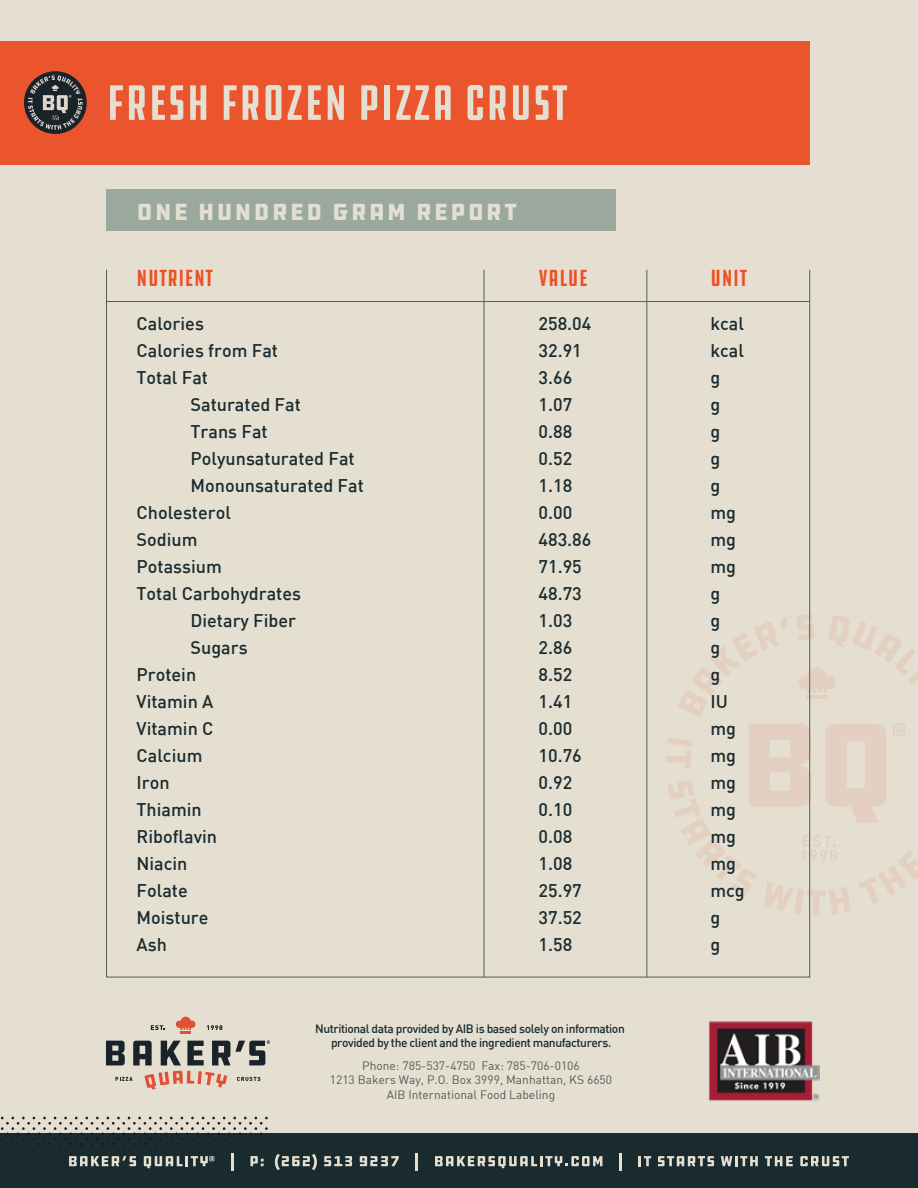
<style>
.page{position:relative;width:918px;height:1188px;background:#e4dfd1}
.page>*{position:absolute;margin:0;border:0;box-sizing:border-box;transform-origin:0 0}
.t1{font:24px "DDC Hardware";letter-spacing:.075em;color:#e4dfd1}
.t2{font:extra-condensed 24px "DDC Hardware";letter-spacing:.025em;color:#f04f23}
.t3{font:500 18px/27px "DIN";color:#1a2b30}
.t4{font:12px/14.4px "DIN";color:#58595b;text-align:center}
.t5{font:500 12px/14.4px "DIN";letter-spacing:-.035em;color:#1a2b30;text-align:center}
</style>
<div class="page">
<svg style="left:678px;top:617px;width:110px;height:100px"></svg>
<svg style="left:807px;top:695px;width:20px;height:4px"></svg>
<svg style="left:797px;top:614px;width:121px;height:79px"></svg>
<svg style="left:666px;top:723px;width:252px;height:192px"></svg>
<div style="left:0;top:1134px;width:918px;height:54px;background:#1a2b30"></div>
<div style="left:0;top:41px;width:810px;height:123px;background:#eb552e"></div>
<svg style="left:1px;top:1117px;width:267px;height:29px"></svg>
<svg style="left:69px;top:1156px;width:67px;height:10px"></svg>
<hr style="left:231px;top:1153px;width:3px;height:18px;background:#e4dfd1">
<svg style="left:250px;top:1156px;width:14px;height:10px"></svg>
<svg style="left:275px;top:1154px;width:42px;height:16px"></svg>
<svg style="left:324px;top:1156px;width:28px;height:10px"></svg>
<svg style="left:360px;top:1156px;width:39px;height:10px"></svg>
<svg style="left:416px;top:1153px;width:2px;height:18px"></svg>
<svg style="left:435px;top:1156px;width:167px;height:12px"></svg>
<hr style="left:619px;top:1153px;width:3px;height:18px;background:#e4dfd1">
<svg style="left:639px;top:1156px;width:12px;height:10px"></svg>
<svg style="left:658px;top:1156px;width:56px;height:10px"></svg>
<svg style="left:721px;top:1156px;width:37px;height:10px"></svg>
<svg style="left:765px;top:1156px;width:28px;height:10px"></svg>
<svg style="left:800px;top:1156px;width:49px;height:10px"></svg>
<svg style="left:144px;top:1156px;width:70px;height:12px"></svg>
<svg style="left:176px;top:1017px;width:20px;height:16px"></svg>
<svg style="left:106px;top:1041px;width:19px;height:24px"></svg>
<svg style="left:133px;top:1041px;width:19px;height:24px"></svg>
<svg style="left:161px;top:1041px;width:20px;height:24px"></svg>
<svg style="left:187px;top:1041px;width:17px;height:24px"></svg>
<svg style="left:151px;top:1025px;width:14px;height:5px"></svg>
<svg style="left:207px;top:1025px;width:15px;height:5px"></svg>
<svg style="left:144px;top:1071px;width:83px;height:19px"></svg>
<svg style="left:115px;top:1077px;width:18px;height:4px"></svg>
<svg style="left:237px;top:1077px;width:23px;height:4px"></svg>
<svg style="left:212px;top:1041px;width:58px;height:24px"></svg>
<img style="left:709px;top:1021px;width:111px;height:81px">
<div style="left:107px;top:190px;width:509px;height:41px;background:#9aa89e"></div>
<hr style="left:484px;top:270px;width:1px;height:707px;background:#58595b">
<hr style="left:647px;top:270px;width:1px;height:707px;background:#58595b">
<hr style="left:107px;top:301px;width:703px;height:1px;background:#58595b">
<svg style="left:24px;top:71px;width:63px;height:63px"></svg>
<svg style="left:28px;top:75px;width:55px;height:55px"></svg>
<svg style="left:110px;top:85px;width:13px;height:35px"></svg>
<svg style="left:129px;top:85px;width:16px;height:35px"></svg>
<svg style="left:152px;top:85px;width:31px;height:35px"></svg>
<svg style="left:190px;top:85px;width:16px;height:35px"></svg>
<svg style="left:224px;top:85px;width:13px;height:35px"></svg>
<svg style="left:243px;top:85px;width:15px;height:35px"></svg>
<svg style="left:266px;top:85px;width:15px;height:35px"></svg>
<svg style="left:288px;top:85px;width:14px;height:35px"></svg>
<svg style="left:308px;top:85px;width:13px;height:35px"></svg>
<svg style="left:328px;top:85px;width:16px;height:35px"></svg>
<svg style="left:361px;top:85px;width:16px;height:35px"></svg>
<div style="left:384px;top:85px;width:6px;height:35px;background:#e4dfd1"></div>
<svg style="left:396px;top:85px;width:33px;height:35px"></svg>
<svg style="left:435px;top:85px;width:16px;height:35px"></svg>
<svg style="left:468px;top:85px;width:15px;height:35px"></svg>
<svg style="left:490px;top:85px;width:15px;height:35px"></svg>
<svg style="left:513px;top:85px;width:16px;height:35px"></svg>
<svg style="left:536px;top:85px;width:31px;height:35px"></svg>
<h1 class="t1" style="left:137px;top:196px;width:382px">ONE HUNDRED GRAM REPORT</h1>
<h1 class="t2" style="left:137px;top:264px;width:78px">NUTRIENT</h1>
<h1 class="t2" style="left:538px;top:264px;width:51px">VALUE</h1>
<h1 class="t2" style="left:710px;top:264px;width:38px">UNIT</h1>
<p class="t3" style="left:137px;top:309px;width:143px">Calories<br>Calories from Fat<br>Total Fat</p>
<p class="t3" style="left:191px;top:390px;width:112px">Saturated Fat</p>
<p class="t3" style="left:191px;top:417px;width:79px">Trans Fat</p>
<p class="t3" style="left:191px;top:444px;width:166px">Polyunsaturated Fat</p>
<p class="t3" style="left:191px;top:471px;width:175px">Monounsaturated Fat</p>
<p class="t3" style="left:137px;top:498px;width:96px">Cholesterol</p>
<p class="t3" style="left:137px;top:525px;width:63px">Sodium</p>
<p class="t3" style="left:137px;top:552px;width:87px">Potassium</p>
<p class="t3" style="left:137px;top:579px;width:166px">Total Carbohydrates</p>
<p class="t3" style="left:191px;top:606px;width:107px">Dietary Fiber</p>
<p class="t3" style="left:191px;top:633px;width:59px">Sugars</p>
<p class="t3" style="left:137px;top:660px;width:61px">Protein</p>
<p class="t3" style="left:137px;top:687px;width:78px">Vitamin A</p>
<p class="t3" style="left:137px;top:714px;width:78px">Vitamin C</p>
<p class="t3" style="left:137px;top:741px;width:67px">Calcium</p>
<p class="t3" style="left:137px;top:768px;width:35px">Iron</p>
<p class="t3" style="left:137px;top:795px;width:67px">Thiamin</p>
<p class="t3" style="left:137px;top:822px;width:82px">Riboflavin</p>
<p class="t3" style="left:137px;top:849px;width:52px">Niacin</p>
<p class="t3" style="left:137px;top:876px;width:53px">Folate</p>
<p class="t3" style="left:137px;top:903px;width:74px">Moisture</p>
<p class="t3" style="left:137px;top:930px;width:32px">Ash</p>
<p class="t3" style="left:538px;top:309px;width:54px">258.04<br>32.91<br>3.66<br>1.07<br>0.88<br>0.52<br>1.18<br>0.00<br>483.86<br>71.95<br>48.73<br>1.03<br>2.86<br>8.52<br>1.41<br>0.00<br>10.76<br>0.92<br>0.10<br>0.08<br>1.08<br>25.97<br>37.52<br>1.58</p>
<p class="t3" style="left:710px;top:309px;width:36px">kcal kcal g<br>g<br>g<br>g<br>g mg mg mg g<br>g<br>g<br>g<br>IU mg mg mg mg mg mg mcg g<br>g</p>
<p class="t5" style="left:315px;top:1021px;width:311px">Nutritional data provided by AIB is based solely on information provided by the client and the ingredient manufacturers.</p>
<p class="t4" style="left:330px;top:1058px;width:284px">Phone: 785-537-4750 Fax: 785-706-0106<br>1213 Bakers Way, P.O. Box 3999, Manhattan, KS 6650<br>AIB International Food Labeling</p>
</div>
